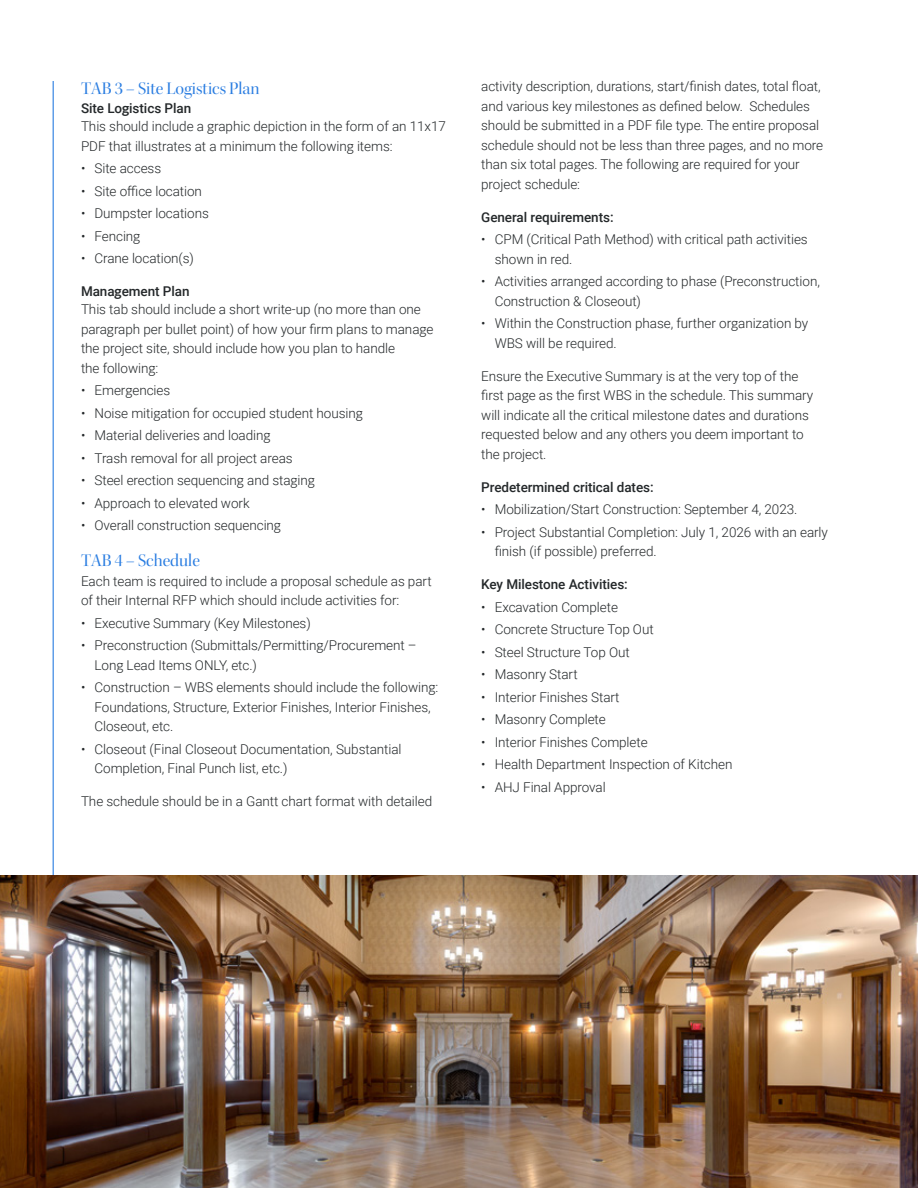
<style>
.page{position:relative;width:918px;height:1188px;background:#fff}
.page>*{position:absolute;margin:0;border:0;box-sizing:border-box;transform-origin:0 0}
.t1{font:18px "Kepler Std Disp";color:#2a7de1}
.t2{font:300 13.5px/19.5px "Roboto";letter-spacing:-.005em;color:#24282a}
.t3{font:500 13.5px "Roboto";letter-spacing:-.005em;color:#24282a}
</style>
<div class="page">
<hr style="left:53px;top:81px;width:1px;height:1107px;background:#2a7de1">
<img style="left:0;top:876px;width:918px;height:312px">
<h1 class="t1" style="left:81px;top:78px;width:180px">TAB 3 – Site Logistics Plan</h1>
<p class="t3" style="left:81px;top:99px;width:112px">Site Logistics Plan</p>
<p class="t2" style="left:81px;top:116px;width:367px">This should include a graphic depiction in the form of an 11x17<br>PDF that illustrates at a minimum the following items:</p>
<p class="t2" style="left:81px;top:158px;width:82px">• Site access</p>
<p class="t2" style="left:81px;top:181px;width:123px">• Site office location</p>
<p class="t2" style="left:81px;top:203px;width:129px">• Dumpster locations</p>
<p class="t2" style="left:81px;top:226px;width:61px">• Fencing</p>
<p class="t2" style="left:81px;top:248px;width:115px">• Crane location(s)</p>
<p class="t3" style="left:81px;top:282px;width:110px">Management Plan</p>
<p class="t2" style="left:81px;top:299px;width:354px">This tab should include a short write-up (no more than one paragraph per bullet point) of how your firm plans to manage the project site, should include how you plan to handle<br>the following:</p>
<p class="t2" style="left:81px;top:380px;width:91px">• Emergencies</p>
<p class="t2" style="left:81px;top:403px;width:283px">• Noise mitigation for occupied student housing</p>
<p class="t2" style="left:81px;top:425px;width:191px">• Material deliveries and loading</p>
<p class="t2" style="left:81px;top:448px;width:213px">• Trash removal for all project areas</p>
<p class="t2" style="left:81px;top:470px;width:236px">• Steel erection sequencing and staging</p>
<p class="t2" style="left:81px;top:493px;width:170px">• Approach to elevated work</p>
<p class="t2" style="left:81px;top:515px;width:202px">• Overall construction sequencing</p>
<h1 class="t1" style="left:81px;top:550px;width:120px">TAB 4 – Schedule</h1>
<p class="t2" style="left:81px;top:571px;width:352px">Each team is required to include a proposal schedule as part of their Internal RFP which should include activities for:</p>
<p class="t2" style="left:81px;top:613px;width:231px">• Executive Summary (Key Milestones)</p>
<p class="t2" style="left:94px;top:635px;width:324px;text-indent:-14px">• Preconstruction (Submittals/Permitting/Procurement –<br>Long Lead Items ONLY, etc.)</p>
<p class="t2" style="left:94px;top:677px;width:345px;text-indent:-14px">• Construction – WBS elements should include the following:<br>Foundations, Structure, Exterior Finishes, Interior Finishes,<br>Closeout, etc.</p>
<p class="t2" style="left:94px;top:739px;width:309px;text-indent:-14px">• Closeout (Final Closeout Documentation, Substantial<br>Completion, Final Punch list, etc.)</p>
<p class="t2" style="left:81px;top:791px;width:353px">The schedule should be in a Gantt chart format with detailed</p>
<p class="t2" style="left:481px;top:76px;width:344px">activity description, durations, start/finish dates, total float, and various key milestones as defined below. Schedules should be submitted in a PDF file type. The entire proposal schedule should not be less than three pages, and no more than six total pages. The following are required for your project schedule:</p>
<p class="t3" style="left:481px;top:207px;width:134px">General requirements:</p>
<p class="t2" style="left:495px;top:229px;width:315px;text-indent:-14px">• CPM (Critical Path Method) with critical path activities shown in red.</p>
<p class="t2" style="left:495px;top:271px;width:327px;text-indent:-14px">• Activities arranged according to phase (Preconstruction,<br>Construction &amp; Closeout)</p>
<p class="t2" style="left:495px;top:313px;width:315px;text-indent:-14px">• Within the Construction phase, further organization by<br>WBS will be required.</p>
<p class="t2" style="left:481px;top:366px;width:334px">Ensure the Executive Summary is at the very top of the first page as the first WBS in the schedule. This summary will indicate all the critical milestone dates and durations requested below and any others you deem important to the project.</p>
<p class="t3" style="left:481px;top:477px;width:174px">Predetermined critical dates:</p>
<p class="t2" style="left:481px;top:499px;width:318px">• Mobilization/Start Construction: September 4, 2023.</p>
<p class="t2" style="left:495px;top:521px;width:335px;text-indent:-14px">• Project Substantial Completion: July 1, 2026 with an early finish (if possible) preferred.</p>
<p class="t3" style="left:481px;top:575px;width:148px">Key Milestone Activities:</p>
<p class="t2" style="left:481px;top:596px;width:138px">• Excavation Complete</p>
<p class="t2" style="left:481px;top:619px;width:174px">• Concrete Structure Top Out</p>
<p class="t2" style="left:481px;top:641px;width:150px">• Steel Structure Top Out</p>
<p class="t2" style="left:481px;top:664px;width:98px">• Masonry Start</p>
<p class="t2" style="left:481px;top:687px;width:140px">• Interior Finishes Start</p>
<p class="t2" style="left:481px;top:709px;width:126px">• Masonry Complete</p>
<p class="t2" style="left:481px;top:732px;width:168px">• Interior Finishes Complete</p>
<p class="t2" style="left:481px;top:754px;width:253px">• Health Department Inspection of Kitchen</p>
<p class="t2" style="left:481px;top:777px;width:126px">• AHJ Final Approval</p>
</div>
